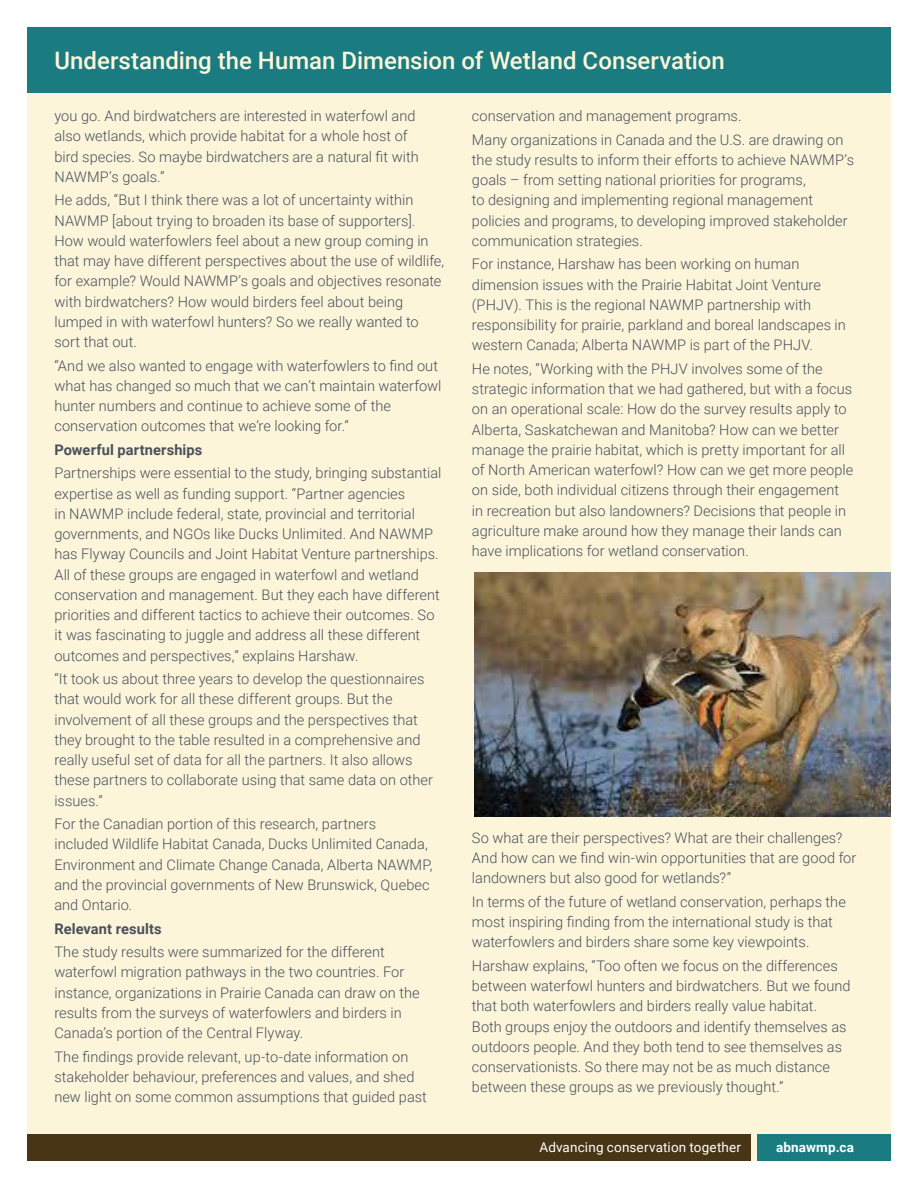
<style>
.page{position:relative;width:918px;height:1188px;background:#fff}
.page>*{position:absolute;margin:0;border:0;box-sizing:border-box;transform-origin:0 0}
.t1{font:500 24px "Roboto";color:#fcf5da}
.t2{font:300 14.55px/20.2px "Roboto";color:#4a505b}
.t3{font:700 14.55px "Roboto";letter-spacing:.01em;color:#4a505b}
.t4{font:13.5px "Roboto";letter-spacing:.01em;color:#fff}
.t5{font:700 13.5px "Roboto";letter-spacing:.015em;color:#fff}
</style>
<div class="page">
<div style="left:27px;top:27px;width:864px;height:1134px;background:#fcf5da"></div>
<div style="left:757px;top:1134px;width:134px;height:27px;background:#1a7c81"></div>
<div style="left:27px;top:1134px;width:723px;height:27px;background:#473515"></div>
<img style="left:474px;top:573px;width:417px;height:243px">
<div style="left:27px;top:27px;width:864px;height:65px;background:#1a7c81"></div>
<h1 class="t1" style="left:54px;top:44px;width:672px">Understanding the Human Dimension of Wetland Conservation</h1>
<p class="t2" style="left:54px;top:105px;width:366px">you go. And birdwatchers are interested in waterfowl and also wetlands, which provide habitat for a whole host of bird species. So maybe birdwatchers are a natural fit with NAWMP’s goals.”</p>
<p class="t2" style="left:54px;top:190px;width:391px">He adds, “But I think there was a lot of uncertainty within NAWMP [about trying to broaden its base of supporters].<br>How would waterfowlers feel about a new group coming in that may have different perspectives about the use of wildlife, for example? Would NAWMP’s goals and objectives resonate with birdwatchers? How would birders feel about being lumped in with waterfowl hunters? So we really wanted to sort that out.</p>
<p class="t2" style="left:54px;top:355px;width:388px">“And we also wanted to engage with waterfowlers to find out what has changed so much that we can’t maintain waterfowl hunter numbers and continue to achieve some of the conservation outcomes that we’re looking for.”</p>
<p class="t3" style="left:54px;top:440px;width:150px">Powerful partnerships</p>
<p class="t2" style="left:54px;top:463px;width:388px">Partnerships were essential to the study, bringing substantial expertise as well as funding support. “Partner agencies<br>in NAWMP include federal, state, provincial and territorial governments, and NGOs like Ducks Unlimited. And NAWMP has Flyway Councils and Joint Habitat Venture partnerships.<br>All of these groups are engaged in waterfowl and wetland conservation and management. But they each have different priorities and different tactics to achieve their outcomes. So it was fascinating to juggle and address all these different outcomes and perspectives,” explains Harshaw.</p>
<p class="t2" style="left:54px;top:668px;width:380px">“It took us about three years to develop the questionnaires that would work for all these different groups. But the involvement of all these groups and the perspectives that they brought to the table resulted in a comprehensive and really useful set of data for all the partners. It also allows these partners to collaborate using that same data on other issues.”</p>
<p class="t2" style="left:54px;top:813px;width:380px">For the Canadian portion of this research, partners included Wildlife Habitat Canada, Ducks Unlimited Canada, Environment and Climate Change Canada, Alberta NAWMP, and the provincial governments of New Brunswick, Quebec and Ontario.</p>
<p class="t3" style="left:54px;top:918px;width:109px">Relevant results</p>
<p class="t2" style="left:54px;top:941px;width:367px">The study results were summarized for the different waterfowl migration pathways in the two countries. For instance, organizations in Prairie Canada can draw on the results from the surveys of waterfowlers and birders in Canada’s portion of the Central Flyway.</p>
<p class="t2" style="left:54px;top:1046px;width:374px">The findings provide relevant, up-to-date information on stakeholder behaviour, preferences and values, and shed new light on some common assumptions that guided past</p>
<p class="t2" style="left:472px;top:104px;width:373px;line-height:23.5px">conservation and management programs.<br>Many organizations in Canada and the U.S. are drawing on</p>
<p class="t2" style="left:472px;top:149px;width:384px">the study results to inform their efforts to achieve NAWMP’s goals – from setting national priorities for programs,<br>to designing and implementing regional management policies and programs, to developing improved stakeholder communication strategies.</p>
<p class="t2" style="left:472px;top:254px;width:375px">For instance, Harshaw has been working on human dimension issues with the Prairie Habitat Joint Venture (PHJV). This is the regional NAWMP partnership with responsibility for prairie, parkland and boreal landscapes in western Canada; Alberta NAWMP is part of the PHJV.</p>
<p class="t2" style="left:472px;top:358px;width:383px">He notes, “Working with the PHJV involves some of the strategic information that we had gathered, but with a focus on an operational scale: How do the survey results apply to Alberta, Saskatchewan and Manitoba? How can we better manage the prairie habitat, which is pretty important for all of North American waterfowl? How can we get more people on side, both individual citizens through their engagement in recreation but also landowners? Decisions that people in agriculture make around how they manage their lands can have implications for wetland conservation.</p>
<p class="t2" style="left:472px;top:827px;width:386px">So what are their perspectives? What are their challenges?<br>And how can we find win-win opportunities that are good for landowners but also good for wetlands?”</p>
<p class="t2" style="left:472px;top:891px;width:375px">In terms of the future of wetland conservation, perhaps the most inspiring finding from the international study is that waterfowlers and birders share some key viewpoints.</p>
<p class="t2" style="left:472px;top:955px;width:380px">Harshaw explains, “Too often we focus on the differences between waterfowl hunters and birdwatchers. But we found that both waterfowlers and birders really value habitat.<br>Both groups enjoy the outdoors and identify themselves as outdoors people. And they both tend to see themselves as conservationists. So there may not be as much distance between these groups as we previously thought.”</p>
<p class="t4" style="left:539px;top:1138px;width:203px">Advancing conservation together</p>
<p class="t5" style="left:776px;top:1138px;width:79px">abnawmp.ca</p>
</div>
